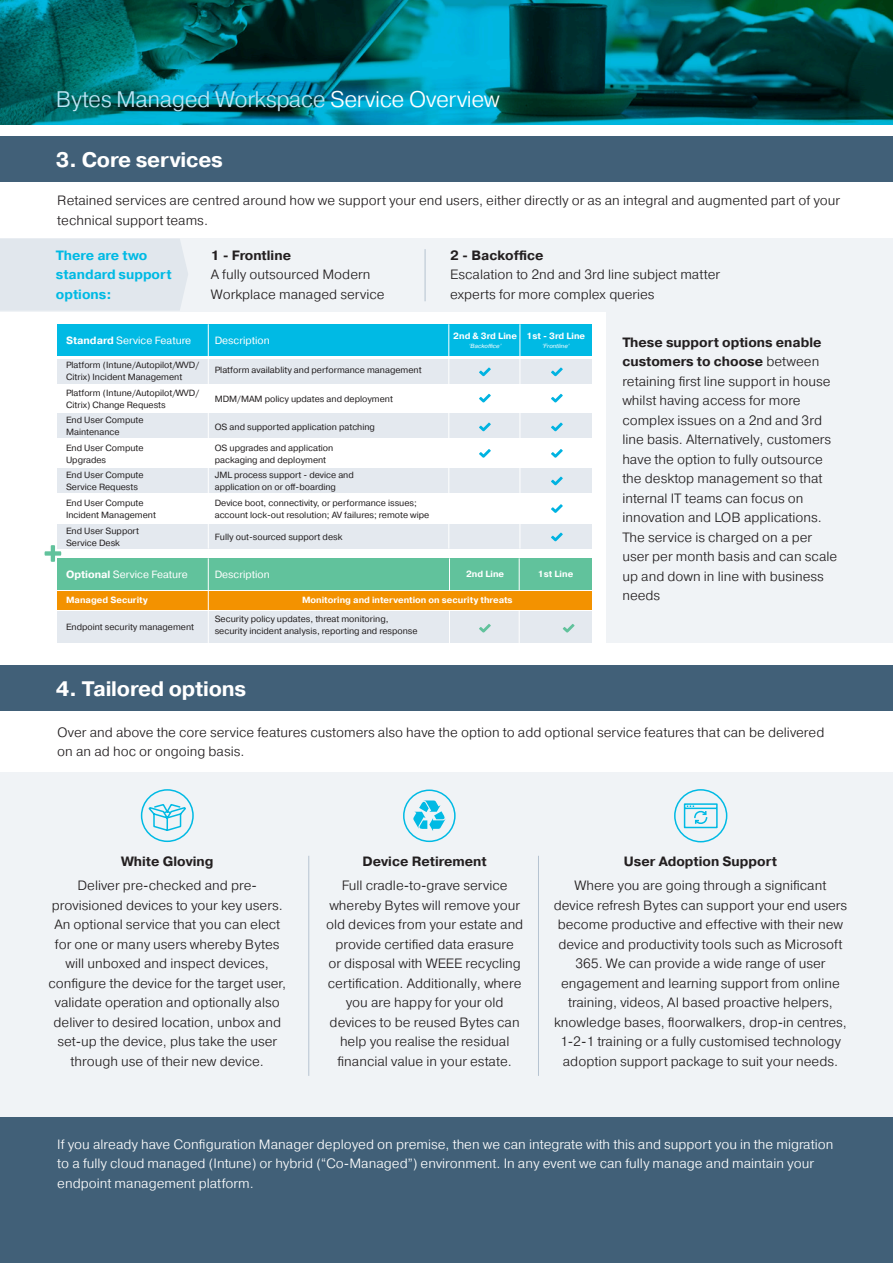
<style>
.page{position:relative;width:893px;height:1263px;background:#fff}
.page>*{position:absolute;margin:0;border:0;box-sizing:border-box;transform-origin:0 0}
.t1{font:300 22.5px "Pragmatica";letter-spacing:-.02em;color:#bee6f6}
.t2{font:700 21px "Pragmatica";letter-spacing:-.01em;color:#fff}
.t3{font:300 13.5px/19.5px "Pragmatica";color:#231f20}
.t4{font:300 13.5px/19.5px "Pragmatica";color:#fff}
.t5{font:700 13.5px "Pragmatica";color:#231f20}
.t6{font:700 13.5px/19.5px "Pragmatica";color:#00bae4}
.t7{font:10.5px "Pragmatica";color:#fff}
.t8{font:9px/12px "Pragmatica";color:#231f20}
.t9{font:700 9px "Pragmatica";color:#fff}
.t10{font:italic 6px "Pragmatica";color:#fff}
.s1{color:#fff}
.s2{font-weight:700}
</style>
<div class="page">
<div style="left:606px;top:312px;width:287px;height:331px;background:#f0f3f6"></div>
<div style="left:0;top:239px;width:893px;height:73px;background:#f0f3f6"></div>
<div style="left:0;top:772px;width:893px;height:347px;background:#f0f3f6"></div>
<img style="left:0;top:0;width:893px;height:125px">
<div style="left:0;top:136px;width:893px;height:45px;background:#416078"></div>
<div style="left:0;top:665px;width:893px;height:46px;background:#416078"></div>
<div style="left:0;top:1118px;width:893px;height:145px;background:#416078"></div>
<div style="left:58px;top:359px;width:534px;height:25px;background:#e4e9ef"></div>
<div style="left:58px;top:413px;width:534px;height:25px;background:#e4e9ef"></div>
<div style="left:58px;top:468px;width:534px;height:25px;background:#e4e9ef"></div>
<div style="left:58px;top:524px;width:534px;height:25px;background:#e4e9ef"></div>
<div style="left:58px;top:324px;width:534px;height:31px;background:#00bae4"></div>
<hr style="left:448px;top:324px;width:1px;height:225px;background:#fff">
<hr style="left:208px;top:324px;width:1px;height:225px;background:#fff">
<hr style="left:520px;top:324px;width:1px;height:225px;background:#fff">
<svg style="left:551px;top:367px;width:12px;height:9px"></svg>
<svg style="left:479px;top:367px;width:12px;height:9px"></svg>
<svg style="left:551px;top:394px;width:12px;height:8px"></svg>
<svg style="left:479px;top:394px;width:12px;height:8px"></svg>
<svg style="left:551px;top:423px;width:12px;height:8px"></svg>
<svg style="left:479px;top:423px;width:12px;height:8px"></svg>
<svg style="left:551px;top:449px;width:12px;height:9px"></svg>
<svg style="left:479px;top:449px;width:12px;height:9px"></svg>
<svg style="left:551px;top:477px;width:12px;height:8px"></svg>
<svg style="left:551px;top:504px;width:12px;height:9px"></svg>
<svg style="left:551px;top:533px;width:12px;height:8px"></svg>
<div style="left:58px;top:612px;width:534px;height:31px;background:#e4e9ef"></div>
<div style="left:58px;top:558px;width:534px;height:31px;background:#61c29c"></div>
<hr style="left:449px;top:558px;width:1px;height:98px;background:#fff">
<hr style="left:519px;top:558px;width:1px;height:98px;background:#fff">
<div style="left:58px;top:591px;width:534px;height:19px;background:#f39200"></div>
<hr style="left:208px;top:558px;width:1px;height:90px;background:#fff">
<svg style="left:44px;top:543px;width:18px;height:21px"></svg>
<svg style="left:563px;top:624px;width:11px;height:8px"></svg>
<svg style="left:479px;top:624px;width:12px;height:8px"></svg>
<hr style="left:425px;top:249px;width:1px;height:52px;background:#b4c2d0">
<hr style="left:538px;top:856px;width:1px;height:220px;background:#b6c3d1">
<hr style="left:308px;top:856px;width:1px;height:220px;background:#b6c3d1">
<div style="left:0;top:239px;width:188px;height:71px;background:#e1e7ed"></div>
<div style="left:141px;top:789px;width:53px;height:53px;border:2px solid #00bae4;border-radius:50%"></div>
<svg style="left:147px;top:804px;width:40px;height:28px"></svg>
<div style="left:403px;top:789px;width:53px;height:53px;border:2px solid #00bae4;border-radius:50%"></div>
<svg style="left:413px;top:800px;width:32px;height:31px"></svg>
<svg style="left:683px;top:803px;width:35px;height:26px"></svg>
<div style="left:674px;top:789px;width:53px;height:53px;border:2px solid #00bae4;border-radius:50%"></div>
<p class="t1" style="left:56px;top:85px;width:446px">Bytes Managed Workspace <span class="s1">Service Overview</span></p>
<p class="t2" style="left:56px;top:146px;width:169px">3. Core services</p>
<p class="t3" style="left:57px;top:191px;width:784px">Retained services are centred around how we support your end users, either directly or as an integral and augmented part of your technical support teams.</p>
<p class="t6" style="left:56px;top:245px;width:117px">There are two standard support options:</p>
<p class="t3" style="left:211px;top:245px;width:175px"><span class="s2">1 - Frontline<br></span>A fully outsourced Modern<br>Workplace managed service</p>
<p class="t3" style="left:450px;top:245px;width:271px"><span class="s2">2 - Backoffice<br></span>Escalation to 2nd and 3rd line subject matter experts for more complex queries</p>
<p class="t7" style="left:66px;top:334px;width:127px"><span class="s2">Standard</span> Service Feature</p>
<p class="t8" style="left:66px;top:359px;width:135px">Platform (Intune/Autopilot/WVD/<br>Citrix) Incident Management</p>
<p class="t8" style="left:66px;top:387px;width:135px">Platform (Intune/Autopilot/WVD/<br>Citrix) Change Requests</p>
<p class="t8" style="left:66px;top:414px;width:79px">End User Compute<br>Maintenance</p>
<p class="t8" style="left:66px;top:442px;width:79px">End User Compute<br>Upgrades</p>
<p class="t8" style="left:66px;top:470px;width:79px">End User Compute<br>Service Requests</p>
<p class="t8" style="left:66px;top:497px;width:91px">End User Compute<br>Incident Management</p>
<p class="t8" style="left:66px;top:525px;width:74px">End User Support<br>Service Desk</p>
<p class="t7" style="left:215px;top:334px;width:57px">Description</p>
<p class="t8" style="left:215px;top:364px;width:208px">Platform availablity and performance management</p>
<p class="t8" style="left:215px;top:393px;width:180px">MDM/MAM policy updates and deployment</p>
<p class="t8" style="left:215px;top:421px;width:162px">OS and supported application patching</p>
<p class="t8" style="left:215px;top:442px;width:120px">OS upgrades and application packaging and deployment</p>
<p class="t8" style="left:215px;top:470px;width:141px">JML process support - device and application on or off-boarding</p>
<p class="t8" style="left:215px;top:497px;width:216px">Device boot, connectivity, or performance issues; account lock-out resolution; AV failures; remote wipe</p>
<p class="t8" style="left:215px;top:531px;width:129px">Fully out-sourced support desk</p>
<p class="t9" style="left:453px;top:330px;width:65px">2nd &amp; 3rd Line</p>
<p class="t10" style="left:469px;top:342px;width:34px">‘Backoffice’</p>
<p class="t9" style="left:527px;top:330px;width:60px">1st - 3rd Line</p>
<p class="t10" style="left:542px;top:342px;width:29px">‘Frontline’</p>
<p class="t7" style="left:66px;top:568px;width:123px"><span class="s2">Optional</span> Service Feature</p>
<p class="t7" style="left:215px;top:568px;width:57px">Description</p>
<p class="t8" style="left:215px;top:613px;width:204px">Security policy updates, threat monitoring, security incident analysis, reporting and response</p>
<p class="t9" style="left:466px;top:568px;width:40px">2nd Line</p>
<p class="t9" style="left:538px;top:568px;width:37px">1st Line</p>
<p class="t9" style="left:66px;top:594px;width:83px">Managed Security</p>
<p class="t9" style="left:302px;top:594px;width:212px">Monitoring and intervention on security threats</p>
<p class="t8" style="left:66px;top:621px;width:129px">Endpoint security management</p>
<p class="t3" style="left:622px;top:332px;width:216px"><span class="s2">These support options enable customers to choose</span> between retaining first line support in house whilst having access for more complex issues on a 2nd and 3rd line basis. Alternatively, customers have the option to fully outsource the desktop management so that internal IT teams can focus on innovation and LOB applications.<br>The service is charged on a per user per month basis and can scale up and down in line with business needs</p>
<p class="t2" style="left:56px;top:675px;width:192px">4. Tailored options</p>
<p class="t3" style="left:57px;top:722px;width:769px">Over and above the core service features customers also have the option to add optional service features that can be delivered on an ad hoc or ongoing basis.</p>
<p class="t5" style="left:121px;top:853px;width:94px">White Gloving</p>
<p class="t3" style="left:49px;top:875px;width:239px;text-align:center">Deliver pre-checked and pre&shy;provisioned devices to your key users.<br>An optional service that you can elect for one or many users whereby Bytes will unboxed and inspect devices, configure the device for the target user, validate operation and optionally also deliver to desired location, unbox and set-up the device, plus take the user through use of their new device.</p>
<p class="t5" style="left:363px;top:853px;width:126px">Device Retirement</p>
<p class="t3" style="left:326px;top:875px;width:199px;text-align:center">Full cradle-to-grave service whereby Bytes will remove your old devices from your estate and provide certified data erasure<br>or disposal with WEEE recycling certification. Additionally, where you are happy for your old devices to be reused Bytes can help you realise the residual financial value in your estate.</p>
<p class="t5" style="left:624px;top:853px;width:155px">User Adoption Support</p>
<p class="t3" style="left:554px;top:875px;width:295px;text-align:center">Where you are going through a significant device refresh Bytes can support your end users become productive and effective with their new device and productivity tools such as Microsoft 365. We can provide a wide range of user engagement and learning support from online training, videos, AI based proactive helpers, knowledge bases, floorwalkers, drop-in centres, 1-2-1 training or a fully customised technology adoption support package to suit your needs.</p>
<p class="t4" style="left:57px;top:1134px;width:778px">If you already have Configuration Manager deployed on premise, then we can integrate with this and support you in the migration to a fully cloud managed (Intune) or hybrid (“Co-Managed”) environment. In any event we can fully manage and maintain your endpoint management platform.</p>
</div>
